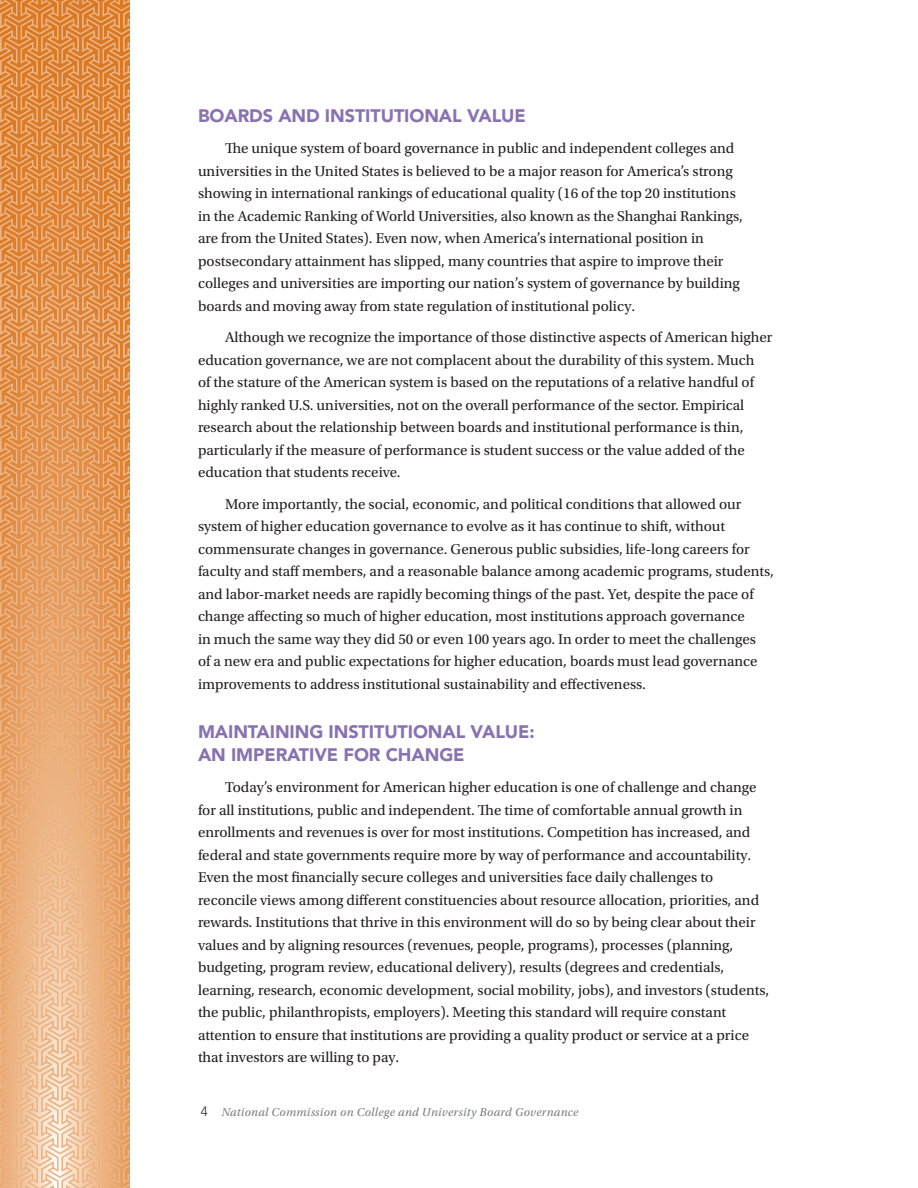
<style>
.page{position:relative;width:918px;height:1188px;background:#fff}
.page>*{position:absolute;margin:0;border:0;box-sizing:border-box;transform-origin:0 0}
.t1{font:900 18px/22.5px "Avenir LT Std";letter-spacing:-.005em;color:#8872b2}
.t2{font:15px/22.5px "Utopia Std";color:#231f20}
.t3{font:italic 12px "Utopia Std";letter-spacing:.025em;color:#787d83}
.s1{font-family:"Avenir LT Std";font-weight:300;font-style:normal;font-size:13.5px;color:#231f20}
</style>
<div class="page">
<svg style="left:0;top:0;width:130px;height:1188px;background:#e7a267"></svg>
<p class="t1" style="left:198px;top:104px;width:329px">BOARDS AND INSTITUTIONAL VALUE</p>
<p class="t2" style="left:198px;top:137px;width:546px;text-indent:27px">The unique system of board governance in public and independent colleges and universities in the United States is believed to be a major reason for America’s strong showing in international rankings of educational quality (16 of the top 20 institutions in the Academic Ranking of World Universities, also known as the Shanghai Rankings, are from the United States). Even now, when America’s international position in postsecondary attainment has slipped, many countries that aspire to improve their colleges and universities are importing our nation’s system of governance by building boards and moving away from state regulation of institutional policy.</p>
<p class="t2" style="left:198px;top:326px;width:576px;text-indent:27px">Although we recognize the importance of those distinctive aspects of American higher education governance, we are not complacent about the durability of this system. Much<br>of the stature of the American system is based on the reputations of a relative handful of highly ranked U.S. universities, not on the overall performance of the sector. Empirical research about the relationship between boards and institutional performance is thin, particularly if the measure of performance is student success or the value added of the education that students receive.</p>
<p class="t2" style="left:198px;top:493px;width:577px;text-indent:27px">More importantly, the social, economic, and political conditions that allowed our system of higher education governance to evolve as it has continue to shift, without commensurate changes in governance. Generous public subsidies, life-long careers for faculty and staff members, and a reasonable balance among academic programs, students, and labor-market needs are rapidly becoming things of the past. Yet, despite the pace of change affecting so much of higher education, most institutions approach governance<br>in much the same way they did 50 or even 100 years ago. In order to meet the challenges<br>of a new era and public expectations for higher education, boards must lead governance improvements to address institutional sustainability and effectiveness.</p>
<p class="t1" style="left:198px;top:721px;width:338px">MAINTAINING INSTITUTIONAL VALUE:<br>AN IMPERATIVE FOR CHANGE</p>
<p class="t2" style="left:198px;top:776px;width:573px;text-indent:27px">Today’s environment for American higher education is one of challenge and change for all institutions, public and independent. The time of comfortable annual growth in enrollments and revenues is over for most institutions. Competition has increased, and federal and state governments require more by way of performance and accountability.<br>Even the most financially secure colleges and universities face daily challenges to reconcile views among different constituencies about resource allocation, priorities, and rewards. Institutions that thrive in this environment will do so by being clear about their values and by aligning resources (revenues, people, programs), processes (planning, budgeting, program review, educational delivery), results (degrees and credentials, learning, research, economic development, social mobility, jobs), and investors (students, the public, philanthropists, employers). Meeting this standard will require constant attention to ensure that institutions are providing a quality product or service at a price that investors are willing to pay.</p>
<p class="t3" style="left:201px;top:1106px;width:379px"><span class="s1">4</span> National Commission on College and University Board Governance</p>
</div>
